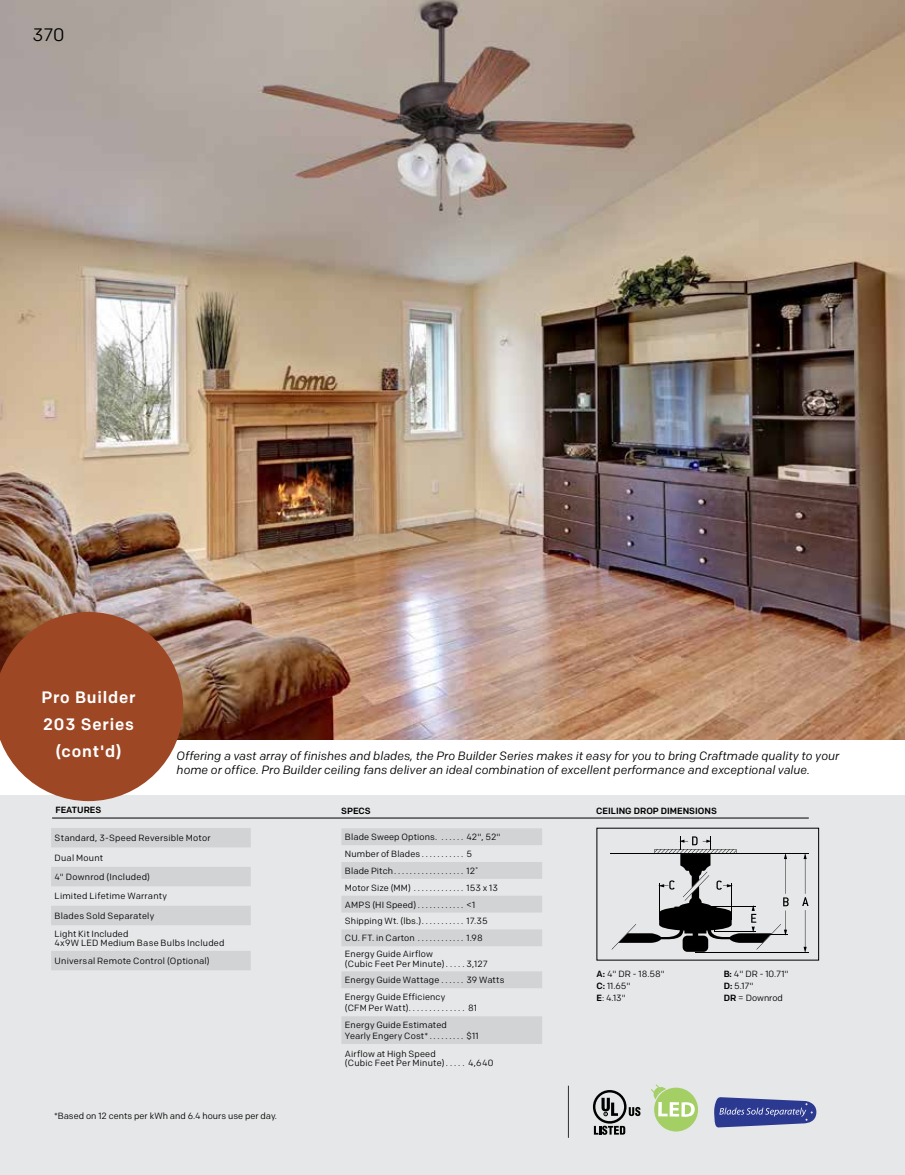
<style>
.page{position:relative;width:905px;height:1175px;background:#fff}
.page>*{position:absolute;margin:0;border:0;box-sizing:border-box;transform-origin:0 0}
.t1{font:18px "Colfax";color:#000}
.t2{font:500 16.5px/27px "Colfax";letter-spacing:.05em;color:#fff;text-align:center}
.t3{font:italic 12px/13.5px "Colfax";color:#000}
.t4{font:9px/19.5px "Colfax";letter-spacing:.02em;color:#000}
.t5{font:9px/12px "Colfax";color:#000}
.t6{font:500 9px "Colfax";color:#000}
.s1{font-weight:500}
</style>
<div class="page">
<img style="left:0;top:0;width:904px;height:740px">
<div style="left:0;top:794px;width:904px;height:380px;background:#e6e7e8"></div>
<hr style="left:568px;top:1085px;width:1px;height:52px;background:#000">
<hr style="left:52px;top:817px;width:756px;height:1px;background:#000">
<hr style="left:695px;top:951px;width:113px;height:1px;background:#000">
<hr style="left:610px;top:853px;width:198px;height:1px;background:#000">
<svg style="left:611px;top:836px;width:177px;height:115px"></svg>
<svg style="left:802px;top:854px;width:6px;height:98px"></svg>
<svg style="left:51px;top:828px;width:200px;height:142px"></svg>
<svg style="left:714px;top:1097px;width:102px;height:30px;background:#5560a4"></svg>
<div style="left:21px;top:13px;width:58px;height:43px;background:#aba19b"></div>
<svg style="left:341px;top:828px;width:201px;height:216px;fill:#d7d9da"></svg>
<svg style="left:594px;top:1125px;width:31px;height:9px"></svg>
<svg style="left:628px;top:1107px;width:12px;height:9px"></svg>
<div style="left:593px;top:1090px;width:33px;height:33px;border:2px solid #000;border-radius:50%"></div>
<svg style="left:601px;top:1097px;width:17px;height:18px"></svg>
<svg style="left:0;top:612px;width:183px;height:189px;background:#a55b3d"></svg>
<svg style="left:651px;top:1084px;width:47px;height:47px"></svg>
<h1 class="t1" style="left:33px;top:23px;width:33px">370</h1>
<h2 class="t2" style="left:41px;top:683px;width:96px">Pro Builder<br>203 Series (cont'd)</h2>
<p class="t3" style="left:177px;top:749px;width:664px">Offering a vast array of finishes and blades, the Pro Builder Series makes it easy for you to bring Craftmade quality to your home or office. Pro Builder ceiling fans deliver an ideal combination of excellent performance and exceptional value.</p>
<p class="t6" style="left:55px;top:804px;width:48px">FEATURES</p>
<p class="t6" style="left:341px;top:805px;width:31px">SPECS</p>
<p class="t6" style="left:596px;top:805px;width:122px">CEILING DROP DIMENSIONS</p>
<p class="t4" style="left:55px;top:828px;width:157px">Standard, 3-Speed Reversible Motor<br>Dual Mount<br>4" Downrod (Included)<br>Limited Lifetime Warranty<br>Blades Sold Separately</p>
<p class="t4" style="left:55px;top:929px;width:171px;line-height:9px">Light Kit Included<br>4x9W LED Medium Base Bulbs Included</p>
<p class="t4" style="left:55px;top:951px;width:157px">Universal Remote Control (Optional)</p>
<p class="t4" style="left:345px;top:827px;width:97px">Blade Sweep Options. .......</p>
<p class="t4" style="left:466px;top:827px;width:36px">42", 52"</p>
<p class="t4" style="left:345px;top:844px;width:80px">Number of Blades ...........</p>
<p class="t4" style="left:466px;top:844px;width:7px">5</p>
<p class="t4" style="left:345px;top:860px;width:53px">Blade Pitch ..................</p>
<p class="t4" style="left:466px;top:860px;width:13px">12˚</p>
<p class="t4" style="left:345px;top:877px;width:69px">Motor Size (MM) ..............</p>
<p class="t4" style="left:345px;top:879px;width:154px;line-height:16.8px;text-indent:122px">153 x 13<br>AMPS (HI Speed) . . . . . . . . . . . . &lt;1<br>Shipping Wt. (lbs.) ...........</p>
<p class="t4" style="left:466px;top:911px;width:23px">17.35</p>
<p class="t4" style="left:345px;top:928px;width:73px">CU. FT. in Carton .............</p>
<p class="t4" style="left:466px;top:928px;width:18px">1.98</p>
<p class="t4" style="left:345px;top:948px;width:104px;line-height:10.5px">Energy Guide Airflow (Cubic Feet Per Minute) .....</p>
<p class="t4" style="left:466px;top:954px;width:23px">3,127</p>
<p class="t4" style="left:345px;top:970px;width:97px">Energy Guide Wattage .......</p>
<p class="t4" style="left:466px;top:970px;width:40px">39 Watts</p>
<p class="t4" style="left:345px;top:992px;width:102px;line-height:10.5px">Energy Guide Efficiency (CFM Per Watt) ..............</p>
<p class="t4" style="left:468px;top:998px;width:11px">81</p>
<p class="t4" style="left:345px;top:1020px;width:103px;line-height:10.5px">Energy Guide Estimated<br>Yearly Engery Cost* .........</p>
<p class="t4" style="left:466px;top:1026px;width:14px">$11</p>
<p class="t4" style="left:345px;top:1049px;width:104px;line-height:9px">Airflow at High Speed (Cubic Feet Per Minute) .....</p>
<p class="t4" style="left:468px;top:1053px;width:27px">4,640</p>
<p class="t5" style="left:596px;top:967px;width:70px"><span class="s1">A:</span> 4" DR - 18.58"<br><span class="s1">C:</span> 11.65"<br><span class="s1">E</span>: 4.13"</p>
<p class="t5" style="left:723px;top:967px;width:66px"><span class="s1">B:</span> 4" DR - 10.71"<br><span class="s1">D:</span> 5.17"<br><span class="s1">DR</span> = Downrod</p>
<p class="t5" style="left:54px;top:1109px;width:224px">*Based on 12 cents per kWh and 6.4 hours use per day.</p>
</div>
